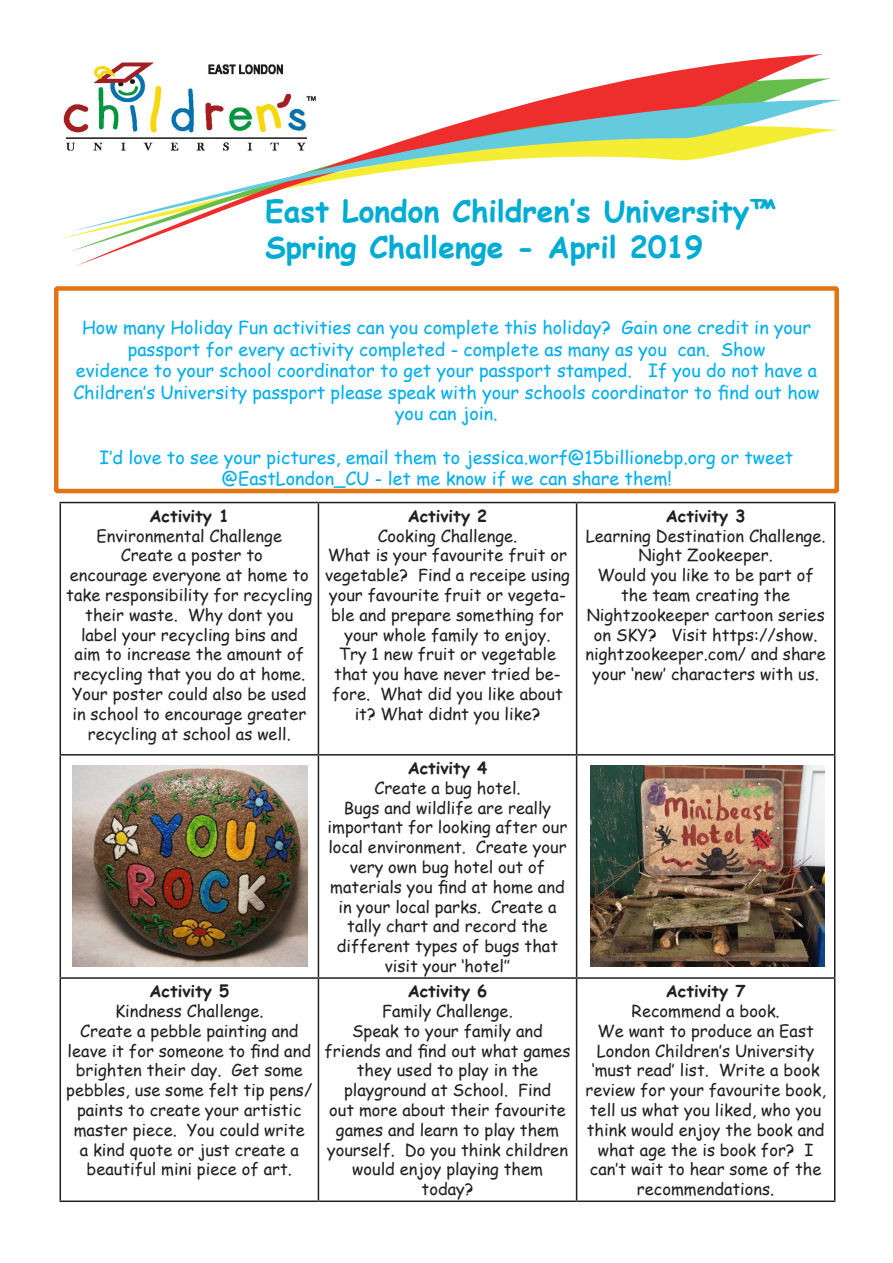
<style>
.page{position:relative;width:893px;height:1263px;background:#fff}
.page>*{position:absolute;margin:0;border:0;box-sizing:border-box;transform-origin:0 0}
.t1{font:700 30px "Comic Sans MS";color:#00acd4}
.t2{font:18px/21.6px "Comic Sans MS";color:#00aeef;text-align:center}
.t3{font:16.5px/19.8px "Comic Sans MS";color:#231f20;text-align:center}
.t4{font:700 16.5px "Comic Sans MS";color:#231f20}
</style>
<div class="page">
<hr style="left:60px;top:502px;width:258px;height:1px;background:#231f20">
<hr style="left:60px;top:503px;width:1px;height:251px;background:#231f20">
<hr style="left:318px;top:502px;width:259px;height:1px;background:#231f20">
<hr style="left:318px;top:503px;width:1px;height:251px;background:#231f20">
<hr style="left:577px;top:502px;width:258px;height:1px;background:#231f20">
<hr style="left:576px;top:503px;width:1px;height:251px;background:#231f20">
<hr style="left:834px;top:503px;width:1px;height:251px;background:#231f20">
<hr style="left:60px;top:754px;width:258px;height:1px;background:#231f20">
<hr style="left:60px;top:755px;width:1px;height:222px;background:#231f20">
<hr style="left:318px;top:754px;width:259px;height:1px;background:#231f20">
<hr style="left:318px;top:755px;width:1px;height:222px;background:#231f20">
<hr style="left:577px;top:754px;width:258px;height:1px;background:#231f20">
<hr style="left:576px;top:755px;width:1px;height:222px;background:#231f20">
<hr style="left:834px;top:755px;width:1px;height:222px;background:#231f20">
<hr style="left:60px;top:977px;width:258px;height:2px;background:#231f20">
<hr style="left:60px;top:979px;width:1px;height:221px;background:#231f20">
<hr style="left:318px;top:977px;width:259px;height:2px;background:#231f20">
<hr style="left:318px;top:979px;width:1px;height:221px;background:#231f20">
<hr style="left:577px;top:977px;width:258px;height:2px;background:#231f20">
<hr style="left:576px;top:979px;width:1px;height:221px;background:#231f20">
<hr style="left:834px;top:979px;width:1px;height:221px;background:#231f20">
<hr style="left:60px;top:1200px;width:258px;height:2px;background:#231f20">
<hr style="left:318px;top:1200px;width:259px;height:2px;background:#231f20">
<hr style="left:577px;top:1200px;width:258px;height:2px;background:#231f20">
<div style="left:54px;top:286px;width:785px;height:207px;border:4px solid #e37413"></div>
<svg style="left:75px;top:54px;width:750px;height:212px"></svg>
<svg style="left:72px;top:99px;width:770px;height:133px"></svg>
<img style="left:63px;top:54px;width:258px;height:106px">
<img style="left:590px;top:765px;width:235px;height:201px">
<img style="left:72px;top:765px;width:235px;height:201px">
<p class="t1" style="left:265px;top:189px;width:512px">East London Children’s University™</p>
<p class="t1" style="left:265px;top:225px;width:440px">Spring Challenge - April 2019</p>
<p class="t2" style="left:82px;top:316px;width:730px">How many Holiday Fun activities can you complete this holiday? Gain one credit in your passport for every activity completed - complete as many as you can. Show</p>
<p class="t2" style="left:73px;top:359px;width:748px">evidence to your school coordinator to get your passport stamped. If you do not have a<br>Children’s University passport please speak with your schools coordinator to find out how you can join.</p>
<p class="t2" style="left:100px;top:446px;width:695px">I’d love to see your pictures, email them to jessica.worf@15billionebp.org or tweet</p>
<p class="t2" style="left:221px;top:467px;width:452px">@EastLondon_CU - let me know if we can share them!</p>
<p class="t4" style="left:149px;top:503px;width:81px">Activity 1</p>
<p class="t3" style="left:97px;top:525px;width:187px">Environmental Challenge</p>
<p class="t3" style="left:121px;top:545px;width:144px">Create a poster to</p>
<p class="t3" style="left:66px;top:565px;width:248px">encourage everyone at home to take responsibility for recycling their waste. Why dont you label your recycling bins and aim to increase the amount of recycling that you do at home.<br>Your poster could also be used in school to encourage greater recycling at school as well.</p>
<p class="t4" style="left:149px;top:979px;width:81px">Activity 5</p>
<p class="t3" style="left:115px;top:1001px;width:150px">Kindness Challenge.</p>
<p class="t3" style="left:66px;top:1020px;width:248px">Create a pebble painting and leave it for someone to find and brighten their day. Get some pebbles, use some felt tip pens/ paints to create your artistic master piece. You could write<br>a kind quote or just create a beautiful mini piece of art.</p>
<p class="t4" style="left:408px;top:503px;width:81px">Activity 2</p>
<p class="t3" style="left:378px;top:525px;width:141px">Cooking Challenge.</p>
<p class="t3" style="left:325px;top:545px;width:246px">What is your favourite fruit or vegetable? Find a receipe using your favourite fruit or vegeta&shy;ble and prepare something for your whole family to enjoy.</p>
<p class="t3" style="left:332px;top:644px;width:232px">Try 1 new fruit or vegetable that you have never tried be&shy;fore. What did you like about it? What didnt you like?</p>
<p class="t4" style="left:408px;top:756px;width:81px">Activity 4</p>
<p class="t3" style="left:374px;top:777px;width:148px">Create a bug hotel.</p>
<p class="t3" style="left:328px;top:797px;width:241px">Bugs and wildlife are really important for looking after our local environment. Create your very own bug hotel out of</p>
<p class="t3" style="left:330px;top:876px;width:236px">materials you find at home and in your local parks. Create a tally chart and record the</p>
<p class="t3" style="left:337px;top:936px;width:223px">different types of bugs that visit your ‘hotel’’</p>
<p class="t4" style="left:408px;top:979px;width:81px">Activity 6</p>
<p class="t3" style="left:382px;top:1001px;width:132px">Family Challenge.</p>
<p class="t3" style="left:324px;top:1020px;width:248px">Speak to your family and friends and find out what games they used to play in the</p>
<p class="t3" style="left:327px;top:1080px;width:242px">playground at School. Find<br>out more about their favourite games and learn to play them yourself. Do you think children would enjoy playing them</p>
<p class="t3" style="left:422px;top:1179px;width:53px">today?</p>
<p class="t4" style="left:666px;top:503px;width:81px">Activity 3</p>
<p class="t3" style="left:586px;top:525px;width:241px">Learning Destination Challenge.</p>
<p class="t3" style="left:638px;top:545px;width:136px">Night Zookeeper.</p>
<p class="t3" style="left:597px;top:565px;width:218px">Would you like to be part of the team creating the</p>
<p class="t3" style="left:585px;top:604px;width:242px">Nightzookeeper cartoon series on SKY? Visit https://show. nightzookeeper.com/ and share your ‘new’ characters with us.</p>
<p class="t4" style="left:666px;top:979px;width:81px">Activity 7</p>
<p class="t3" style="left:632px;top:1001px;width:150px">Recommend a book.</p>
<p class="t3" style="left:585px;top:1020px;width:242px">We want to produce an East<br>London Children’s University ‘must read’ list. Write a book review for your favourite book, tell us what you liked, who you think would enjoy the book and what age the is book for? I can’t wait to hear some of the recommendations.</p>
</div>
